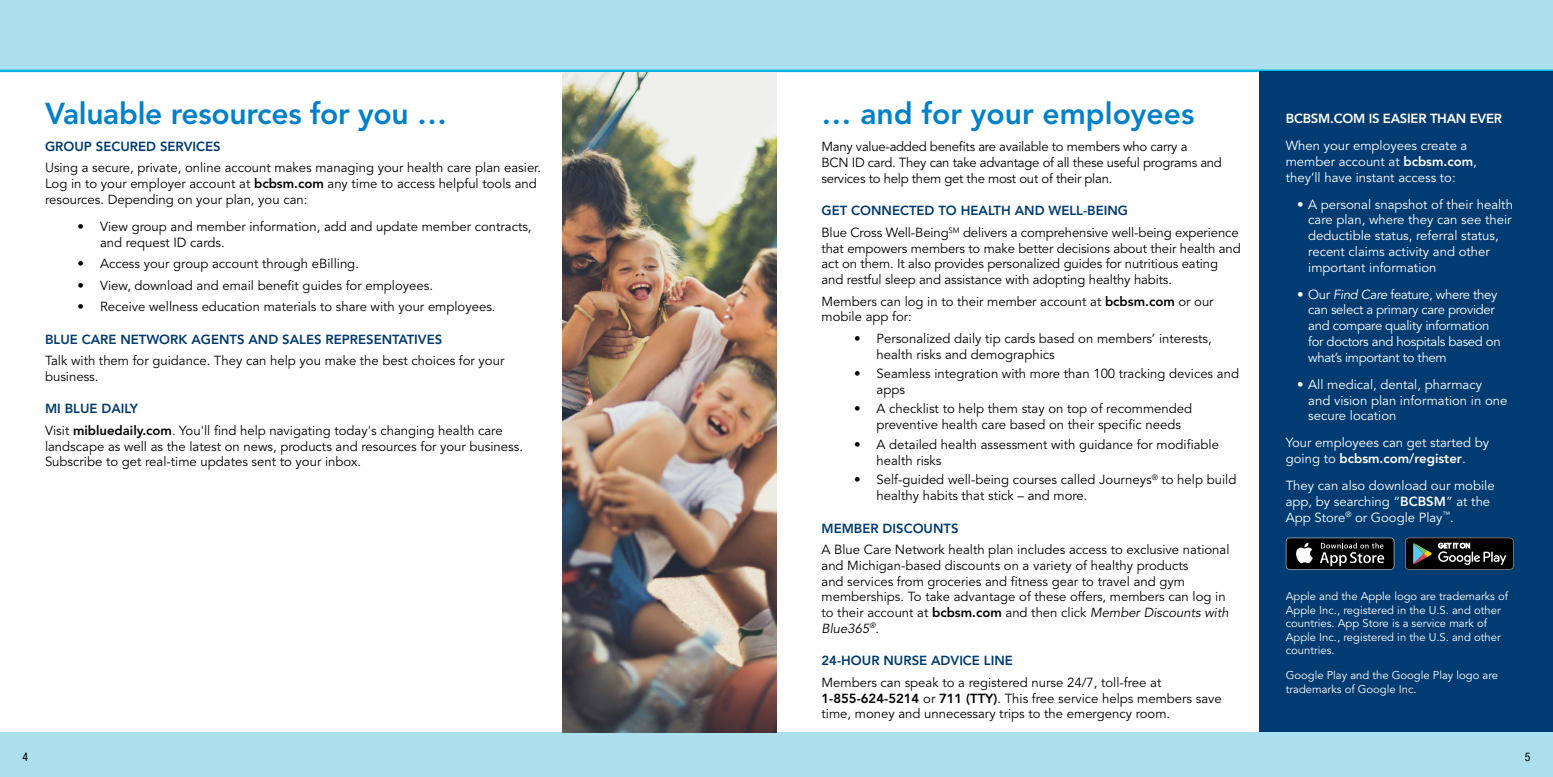
<style>
.page{position:relative;width:1553px;height:777px;background:#fff}
.page>*{position:absolute;margin:0;border:0;box-sizing:border-box;transform-origin:0 0}
.t1{font:800 30px "Avenir LT Std";letter-spacing:-.01em;color:#0081c9}
.t2{font:13.12px/15.8px "Avenir LT Std";color:#000}
.t3{font:13.12px/15.8px "Avenir LT Std";color:#fff}
.t4{font:13.12px/15.8px "Avenir LT Std";letter-spacing:-.02em;color:#000}
.t5{font:13.12px/15.8px "Avenir LT Std";letter-spacing:-.025em;color:#fff}
.t6{font:800 13.12px "Avenir LT Std";color:#003b71}
.t7{font:800 13.12px "Avenir LT Std";letter-spacing:-.02em;color:#fff}
.t8{font:condensed 11.88px "Helvetica Neue LT Std";color:#000}
.t9{font:11.25px/13.5px "Avenir LT Std";color:#fff}
.s1{font-weight:800;color:#003b71}
.s2{font-weight:800}
.s3{font-style:italic}
</style>
<div class="page">
<div style="left:0;top:732px;width:1552px;height:44px;background:#ade0ee"></div>
<div style="left:0;top:0;width:1552px;height:71px;background:#ade0ee"></div>
<hr style="left:0;top:70px;width:1552px;height:2px;background:#00b6de">
<div style="left:1259px;top:71px;width:293px;height:660px;background:#003b71"></div>
<svg style="left:1285px;top:537px;width:109px;height:32px"></svg>
<div style="left:1286px;top:538px;width:107px;height:31px;background:#000;border-radius:3px"></div>
<svg style="left:1296px;top:542px;width:16px;height:21px"></svg>
<svg style="left:1320px;top:542px;width:64px;height:24px"></svg>
<svg style="left:1405px;top:537px;width:108px;height:32px;background:#2a2c2c"></svg>
<img style="left:562px;top:72px;width:214px;height:660px">
<h1 class="t1" style="left:45px;top:96px;width:403px">Valuable resources for you …</h1>
<h1 class="t1" style="left:821px;top:96px;width:374px">… and for your employees</h1>
<p class="t4" style="left:821px;top:139px;width:402px">Many value-added benefits are available to members who carry a<br>BCN ID card. They can take advantage of all these useful programs and services to help them get the most out of their plan.</p>
<p class="t2" style="left:821px;top:200px;width:419px;line-height:21.4px"><span class="s1">GET CONNECTED TO HEALTH AND WELL-BEING<br></span>Blue Cross Well-Being<sup>SM</sup> delivers a comprehensive well-being experience</p>
<p class="t2" style="left:821px;top:240px;width:421px">that empowers members to make better decisions about their health and act on them. It also provides personalized guides for nutritious eating and restful sleep and assistance with adopting healthy habits.</p>
<p class="t2" style="left:821px;top:293px;width:394px">Members can log in to their member account at <span class="s2">bcbsm.com</span> or our mobile app for:</p>
<p class="t2" style="left:876px;top:330px;width:337px;text-indent:-22px">• Personalized daily tip cards based on members’ interests, health risks and demographics</p>
<p class="t2" style="left:876px;top:366px;width:364px;text-indent:-22px">• Seamless integration with more than 100 tracking devices and apps</p>
<p class="t2" style="left:876px;top:401px;width:317px;text-indent:-22px">• A checklist to help them stay on top of recommended preventive health care based on their specific needs</p>
<p class="t2" style="left:876px;top:436px;width:344px;text-indent:-22px">• A detailed health assessment with guidance for modifiable health risks</p>
<p class="t2" style="left:876px;top:472px;width:361px;text-indent:-23px">• Self-guided well-being courses called Journeys<sup>®</sup> to help build healthy habits that stick – and more.</p>
<p class="t6" style="left:821px;top:520px;width:139px">MEMBER DISCOUNTS</p>
<p class="t2" style="left:821px;top:541px;width:409px">A Blue Care Network health plan includes access to exclusive national and Michigan-based discounts on a variety of healthy products<br>and services from groceries and fitness gear to travel and gym memberships. To take advantage of these offers, members can log in to their account at <span class="s2">bcbsm.com</span> and then click <span class="s3">Member Discounts with Blue365</span><sup>®</sup>.</p>
<p class="t6" style="left:821px;top:653px;width:193px">24-HOUR NURSE ADVICE LINE</p>
<p class="t2" style="left:821px;top:674px;width:402px">Members can speak to a registered nurse 24/7, toll-free at<br><span class="s2">1-855-624-5214</span> or <span class="s2">711 (TTY)</span>. This free service helps members save time, money and unnecessary trips to the emergency room.</p>
<p class="t6" style="left:45px;top:139px;width:177px">GROUP SECURED SERVICES</p>
<p class="t2" style="left:45px;top:160px;width:497px">Using a secure, private, online account makes managing your health care plan easier.<br>Log in to your employer account at <span class="s2">bcbsm.com</span> any time to access helpful tools and resources. Depending on your plan, you can:</p>
<p class="t2" style="left:100px;top:219px;width:433px;text-indent:-22px">• View group and member information, add and update member contracts, and request ID cards.</p>
<p class="t2" style="left:77px;top:256px;width:283px">• Access your group account through eBilling.</p>
<p class="t2" style="left:77px;top:277px;width:357px">• View, download and email benefit guides for employees.</p>
<p class="t2" style="left:77px;top:299px;width:419px">• Receive wellness education materials to share with your employees.</p>
<p class="t6" style="left:45px;top:331px;width:399px">BLUE CARE NETWORK AGENTS AND SALES REPRESENTATIVES</p>
<p class="t2" style="left:45px;top:353px;width:461px">Talk with them for guidance. They can help you make the best choices for your business.</p>
<p class="t2" style="left:45px;top:398px;width:459px;line-height:21.4px"><span class="s1">MI BLUE DAILY<br></span>Visit <span class="s2">mibluedaily.com</span>. You'll find help navigating today's changing health care</p>
<p class="t2" style="left:45px;top:438px;width:479px">landscape as well as the latest on news, products and resources for your business.<br>Subscribe to get real-time updates sent to your inbox.</p>
<p class="t7" style="left:1285px;top:111px;width:218px">BCBSM.COM IS EASIER THAN EVER</p>
<p class="t3" style="left:1285px;top:138px;width:193px">When your employees create a member account at <span class="s2">bcbsm.com</span>, they’ll have instant access to:</p>
<p class="t3" style="left:1308px;top:196px;width:206px;text-indent:-11px">• A personal snapshot of their health care plan, where they can see their deductible status, referral status, recent claims activity and other important information</p>
<p class="t5" style="left:1308px;top:286px;width:194px;text-indent:-11px">• Our <span class="s3">Find Care</span> feature, where they can select a primary care provider and compare quality information for doctors and hospitals based on what’s important to them</p>
<p class="t3" style="left:1308px;top:376px;width:201px;text-indent:-11px">• All medical, dental, pharmacy and vision plan information in one secure location</p>
<p class="t3" style="left:1285px;top:435px;width:205px">Your employees can get started by going to <span class="s2">bcbsm.com/register</span>.</p>
<p class="t3" style="left:1285px;top:478px;width:210px">They can also download our mobile app, by searching “<span class="s2">BCBSM</span>” at the<br>App Store<sup>®</sup> or Google Play<sup>™</sup>.</p>
<p class="t9" style="left:1285px;top:589px;width:224px">Apple and the Apple logo are trademarks of Apple Inc., registered in the U.S. and other countries. App Store is a service mark of Apple Inc., registered in the U.S. and other countries.</p>
<p class="t9" style="left:1285px;top:668px;width:214px">Google Play and the Google Play logo are trademarks of Google Inc.</p>
<p class="t8" style="left:22px;top:749px;width:7px">4</p>
<p class="t8" style="left:1524px;top:749px;width:7px">5</p>
</div>
